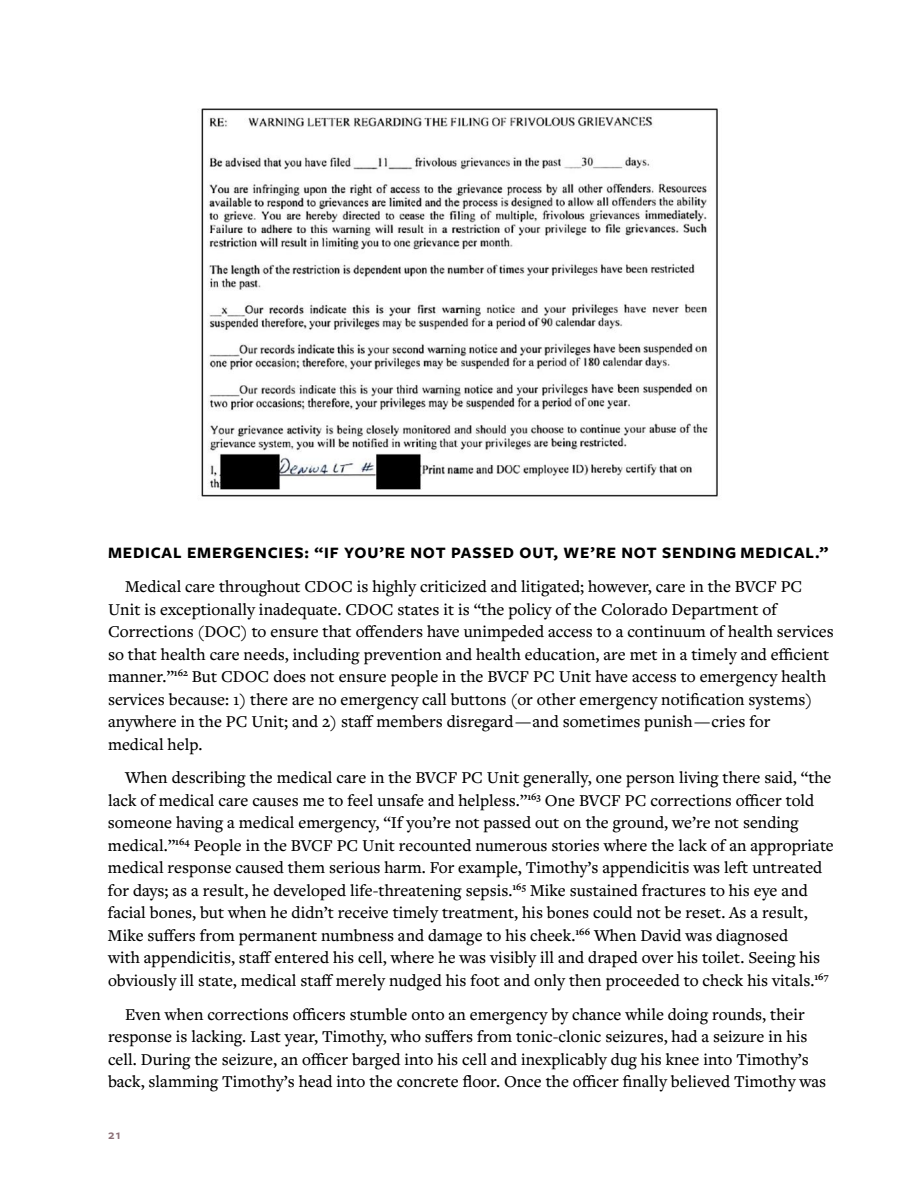
<style>
.page{position:relative;width:918px;height:1188px;background:#fff}
.page>*{position:absolute;margin:0;border:0;box-sizing:border-box;transform-origin:0 0}
.t1{font:500 17.25px/22.5px "Freight Text Pro";color:#000}
.t2{font:700 16.5px "Freight Sans Pro";letter-spacing:.05em;color:#000}
.t3{font:600 13.5px "Freight Sans Pro";color:#8c7077}
</style>
<div class="page">
<img style="left:201px;top:108px;width:517px;height:389px">
<p class="t2" style="left:108px;top:542px;width:722px">MEDICAL EMERGENCIES: “IF YOU’RE NOT PASSED OUT, WE’RE NOT SENDING MEDICAL.”</p>
<p class="t1" style="left:108px;top:575px;width:727px;text-indent:17px">Medical care throughout CDOC is highly criticized and litigated; however, care in the BVCF PC Unit is exceptionally inadequate. CDOC states it is “the policy of the Colorado Department of Corrections (DOC) to ensure that offenders have unimpeded access to a continuum of health services so that health care needs, including prevention and health education, are met in a timely and efficient manner.”<sup>162</sup> But CDOC does not ensure people in the BVCF PC Unit have access to emergency health services because: 1) there are no emergency call buttons (or other emergency notification systems) anywhere in the PC Unit; and 2) staff members disregard — and sometimes punish — cries for<br>medical help.</p>
<p class="t1" style="left:108px;top:766px;width:727px;text-indent:17px">When describing the medical care in the BVCF PC Unit generally, one person living there said, “the lack of medical care causes me to feel unsafe and helpless.”<sup>163</sup> One BVCF PC corrections officer told someone having a medical emergency, “If you’re not passed out on the ground, we’re not sending medical.”<sup>164</sup> People in the BVCF PC Unit recounted numerous stories where the lack of an appropriate medical response caused them serious harm. For example, Timothy’s appendicitis was left untreated for days; as a result, he developed life-threatening sepsis.<sup>165</sup> Mike sustained fractures to his eye and facial bones, but when he didn’t receive timely treatment, his bones could not be reset. As a result, Mike suffers from permanent numbness and damage to his cheek.<sup>166</sup> When David was diagnosed<br>with appendicitis, staff entered his cell, where he was visibly ill and draped over his toilet. Seeing his obviously ill state, medical staff merely nudged his foot and only then proceeded to check his vitals.<sup>167</sup></p>
<p class="t1" style="left:108px;top:1002px;width:720px;text-indent:17px">Even when corrections officers stumble onto an emergency by chance while doing rounds, their response is lacking. Last year, Timothy, who suffers from tonic-clonic seizures, had a seizure in his cell. During the seizure, an officer barged into his cell and inexplicably dug his knee into Timothy’s back, slamming Timothy’s head into the concrete floor. Once the officer finally believed Timothy was</p>
<p class="t3" style="left:108px;top:1125px;width:14px">21</p>
</div>
